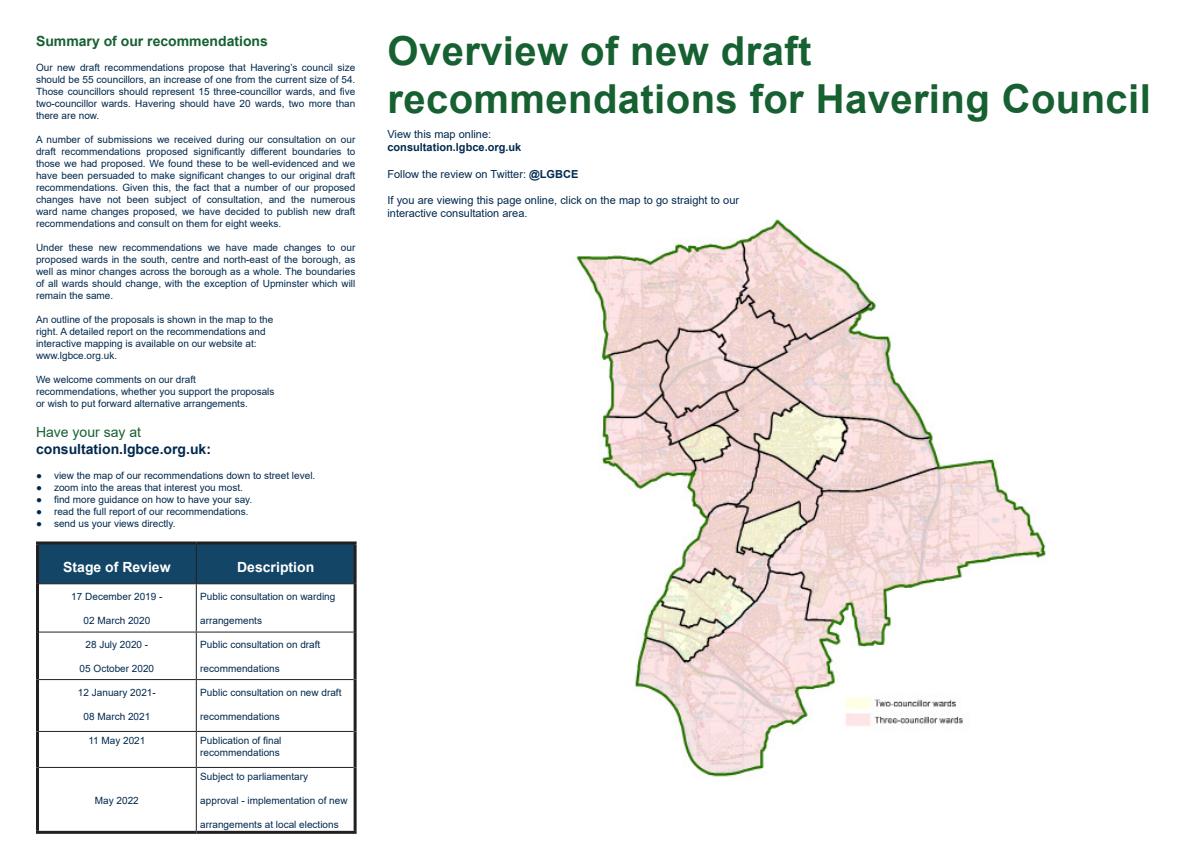
<style>
.page{position:relative;width:1191px;height:842px;background:#fff}
.page>*{position:absolute;margin:0;border:0;box-sizing:border-box;transform-origin:0 0}
.t1{font:700 40px/48px "Arial";letter-spacing:.01em;color:#166031}
.Summary_Paragraph_He{font:700 14px "Arial";color:#166031}
.Summary_Text{font:700 14px "Arial";color:#00294e}
.Summary_Text-2{font:700 14px "Arial";color:#fff}
.Summary_Text-3{font:14px "Arial";color:#166031}
.Summary_Text-4{font:11px/13.2px "Arial";color:#00294e}
.Summary_Text-5{font:700 11px "Arial";color:#00294e}
.Summary_Text-6{font:10px/12px "Arial";color:#00294e;text-align:justify}
.s1{font-weight:700}
</style>
<div class="page">
<img style="left:576px;top:219px;width:470px;height:558px">
<div style="left:39px;top:544px;width:314px;height:39px;background:#134567"></div>
<hr style="left:36px;top:541px;width:160px;height:3px;background:#231f20">
<hr style="left:36px;top:544px;width:3px;height:40px;background:#231f20">
<hr style="left:196px;top:541px;width:160px;height:3px;background:#231f20">
<hr style="left:353px;top:544px;width:3px;height:40px;background:#231f20">
<hr style="left:196px;top:544px;width:1px;height:39px;background:#231f20">
<hr style="left:196px;top:584px;width:1px;height:47px;background:#231f20">
<hr style="left:196px;top:632px;width:1px;height:47px;background:#231f20">
<hr style="left:196px;top:680px;width:1px;height:51px;background:#231f20">
<hr style="left:196px;top:732px;width:1px;height:35px;background:#231f20">
<hr style="left:196px;top:768px;width:1px;height:63px;background:#231f20">
<hr style="left:39px;top:583px;width:157px;height:1px;background:#231f20">
<hr style="left:196px;top:583px;width:157px;height:1px;background:#231f20">
<hr style="left:39px;top:631px;width:157px;height:1px;background:#231f20">
<hr style="left:196px;top:631px;width:157px;height:1px;background:#231f20">
<hr style="left:39px;top:679px;width:157px;height:1px;background:#231f20">
<hr style="left:196px;top:679px;width:157px;height:1px;background:#231f20">
<hr style="left:39px;top:731px;width:157px;height:1px;background:#231f20">
<hr style="left:196px;top:731px;width:157px;height:1px;background:#231f20">
<hr style="left:39px;top:767px;width:157px;height:1px;background:#231f20">
<hr style="left:196px;top:767px;width:157px;height:1px;background:#231f20">
<hr style="left:36px;top:584px;width:3px;height:48px;background:#231f20">
<hr style="left:353px;top:584px;width:3px;height:48px;background:#231f20">
<hr style="left:36px;top:632px;width:3px;height:47px;background:#231f20">
<hr style="left:353px;top:632px;width:3px;height:47px;background:#231f20">
<hr style="left:36px;top:679px;width:3px;height:52px;background:#231f20">
<hr style="left:353px;top:679px;width:3px;height:52px;background:#231f20">
<hr style="left:36px;top:731px;width:3px;height:36px;background:#231f20">
<hr style="left:353px;top:731px;width:3px;height:36px;background:#231f20">
<hr style="left:36px;top:767px;width:3px;height:64px;background:#231f20">
<hr style="left:353px;top:767px;width:3px;height:64px;background:#231f20">
<hr style="left:36px;top:831px;width:160px;height:3px;background:#231f20">
<hr style="left:196px;top:831px;width:160px;height:3px;background:#231f20">
<p class="Summary_Paragraph_He" style="left:36px;top:31px;width:233px">Summary of our recommendations</p>
<p class="Summary_Text-6" style="left:36px;top:62px;width:321px">Our new draft recommendations propose that Havering’s council size should be 55 councillors, an increase of one from the current size of 54.<br>Those councillors should represent 15 three-councillor wards, and five two-councillor wards. Havering should have 20 wards, two more than there are now.</p>
<p class="Summary_Text-6" style="left:36px;top:134px;width:321px">A number of submissions we received during our consultation on our draft recommendations proposed significantly different boundaries to those we had proposed. We found these to be well-evidenced and we have been persuaded to make significant changes to our original draft recommendations. Given this, the fact that a number of our proposed changes have not been subject of consultation, and the numerous ward name changes proposed, we have decided to publish new draft recommendations and consult on them for eight weeks.</p>
<p class="Summary_Text-6" style="left:36px;top:242px;width:321px">Under these new recommendations we have made changes to our proposed wards in the south, centre and north-east of the borough, as well as minor changes across the borough as a whole. The boundaries of all wards should change, with the exception of Upminster which will remain the same.</p>
<p class="Summary_Text-6" style="left:36px;top:314px;width:239px">An outline of the proposals is shown in the map to the</p>
<p class="Summary_Text-6" style="left:36px;top:326px;width:231px">right. A detailed report on the recommendations and</p>
<p class="Summary_Text-6" style="left:36px;top:338px;width:222px">interactive mapping is available on our website at:</p>
<p class="Summary_Text-6" style="left:36px;top:350px;width:83px">www.lgbce.org.uk.</p>
<p class="Summary_Text-6" style="left:36px;top:374px;width:161px">We welcome comments on our draft</p>
<p class="Summary_Text-6" style="left:36px;top:386px;width:240px">recommendations, whether you support the proposals</p>
<p class="Summary_Text-6" style="left:36px;top:398px;width:213px">or wish to put forward alternative arrangements.</p>
<p class="Summary_Text-3" style="left:36px;top:423px;width:107px">Have your say at</p>
<p class="Summary_Text" style="left:36px;top:439px;width:177px">consultation.lgbce.org.uk:</p>
<p class="Summary_Text-6" style="left:36px;top:470px;width:281px">● view the map of our recommendations down to street level.</p>
<p class="Summary_Text-6" style="left:36px;top:482px;width:208px">● zoom into the areas that interest you most.</p>
<p class="Summary_Text-6" style="left:36px;top:494px;width:218px">● find more guidance on how to have your say.</p>
<p class="Summary_Text-6" style="left:36px;top:506px;width:214px">● read the full report of our recommendations.</p>
<p class="Summary_Text-6" style="left:36px;top:518px;width:141px">● send us your views directly.</p>
<p class="Summary_Text-2" style="left:63px;top:557px;width:109px">Stage of Review</p>
<p class="Summary_Text-2" style="left:237px;top:557px;width:79px">Description</p>
<p class="Summary_Text-6" style="left:71px;top:590px;width:93px">17 December 2019 -</p>
<p class="Summary_Text-6" style="left:84px;top:614px;width:68px">02 March 2020</p>
<p class="Summary_Text-6" style="left:200px;top:590px;width:137px">Public consultation on warding</p>
<p class="Summary_Text-6" style="left:200px;top:614px;width:63px">arrangements</p>
<p class="Summary_Text-6" style="left:85px;top:638px;width:64px">28 July 2020 -</p>
<p class="Summary_Text-6" style="left:80px;top:662px;width:76px">05 October 2020</p>
<p class="Summary_Text-6" style="left:78px;top:686px;width:79px">12 January 2021-</p>
<p class="Summary_Text-6" style="left:84px;top:710px;width:68px">08 March 2021</p>
<p class="Summary_Text-6" style="left:200px;top:638px;width:122px">Public consultation on draft</p>
<p class="Summary_Text-6" style="left:200px;top:662px;width:81px">recommendations</p>
<p class="Summary_Text-6" style="left:200px;top:686px;width:143px">Public consultation on new draft</p>
<p class="Summary_Text-6" style="left:200px;top:710px;width:81px">recommendations</p>
<p class="Summary_Text-6" style="left:88px;top:734px;width:59px">11 May 2021</p>
<p class="Summary_Text-6" style="left:200px;top:734px;width:83px">Publication of final recommendations</p>
<p class="Summary_Text-6" style="left:95px;top:794px;width:45px">May 2022</p>
<p class="Summary_Text-6" style="left:200px;top:770px;width:109px">Subject to parliamentary</p>
<p class="Summary_Text-6" style="left:200px;top:794px;width:149px">approval - implementation of new</p>
<p class="Summary_Text-6" style="left:200px;top:818px;width:140px">arrangements at local elections</p>
<p class="t1" style="left:387px;top:28px;width:765px">Overview of new draft recommendations for Havering Council</p>
<p class="Summary_Text-4" style="left:387px;top:127px;width:105px">View this map online:</p>
<p class="Summary_Text-5" style="left:387px;top:140px;width:135px">consultation.lgbce.org.uk</p>
<p class="Summary_Text-4" style="left:387px;top:167px;width:192px">Follow the review on Twitter: <span class="s1">@LGBCE</span></p>
<p class="Summary_Text-4" style="left:387px;top:193px;width:353px">If you are viewing this page online, click on the map to go straight to our interactive consultation area.</p>
</div>
